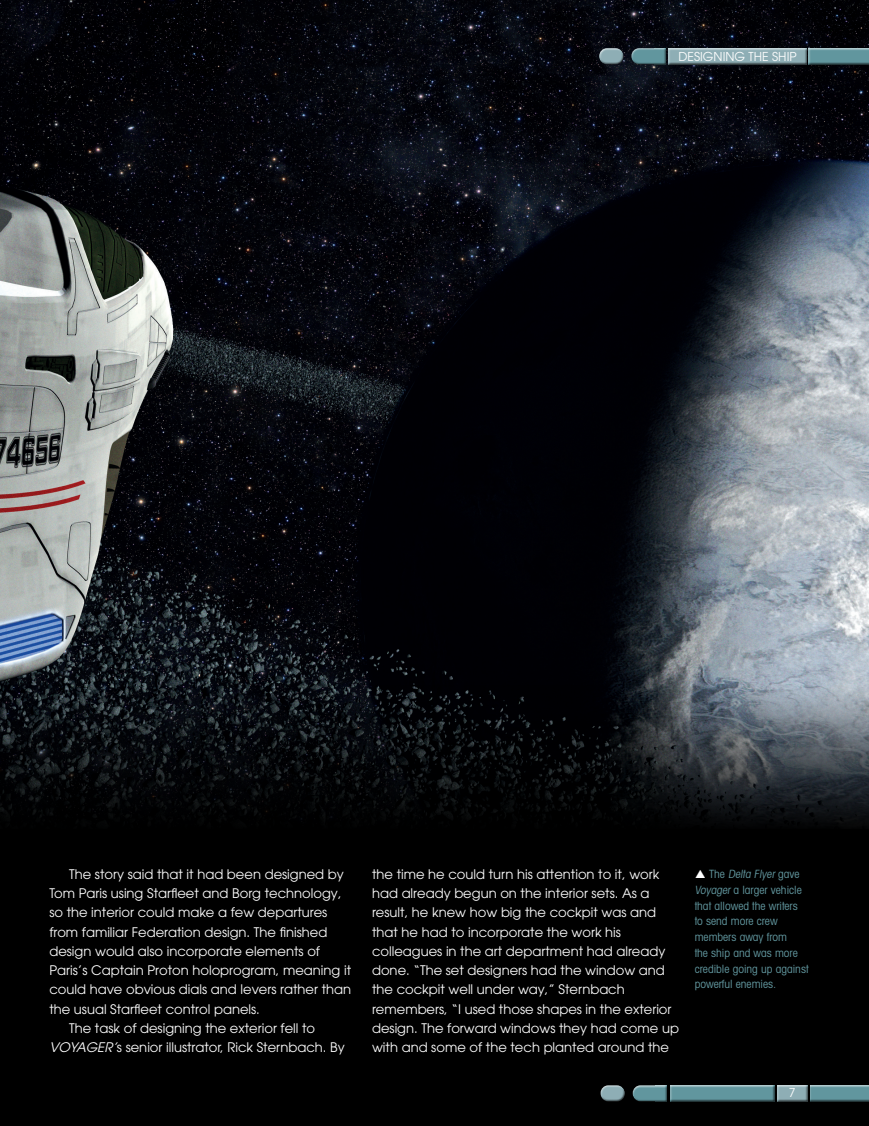
<style>
.page{position:relative;width:869px;height:1126px;background:#fff}
.page>*{position:absolute;margin:0;border:0;box-sizing:border-box;transform-origin:0 0}
.t1{font:13.12px/19.2px "Avant Garde LT";color:#fff}
.t2{font:12.25px "Avant Garde LT";color:#fff}
.t3{font:condensed 11.38px/15.8px "Avant Garde LT";color:#61969e}
.s1{font-style:italic}
</style>
<div class="page">
<div style="left:0;top:0;width:868px;height:1126px;background:#000"></div>
<img style="left:0;top:0;width:868px;height:824px">
<div style="left:629px;top:46px;width:36px;height:15px;background:#fff;opacity:.75"></div>
<div style="left:629px;top:47px;width:36px;height:18px;background:#231f20;opacity:.75"></div>
<div style="left:630px;top:1084px;width:37px;height:18px;background:#231f20;opacity:.75"></div>
<div style="left:667px;top:45px;width:141px;height:20px;background:#fff;opacity:.75"></div>
<div style="left:667px;top:47px;width:142px;height:19px;background:#231f20;opacity:.75"></div>
<div style="left:807px;top:45px;width:61px;height:20px;background:#fff;opacity:.75"></div>
<div style="left:807px;top:47px;width:61px;height:19px;background:#231f20;opacity:.75"></div>
<div style="left:598px;top:45px;width:27px;height:16px;background:#fff;opacity:.75"></div>
<div style="left:598px;top:50px;width:28px;height:16px;background:#231f20;opacity:.75"></div>
<div style="left:600px;top:1082px;width:26px;height:16px;background:#fff;opacity:.75"></div>
<div style="left:600px;top:1087px;width:27px;height:16px;background:#231f20;opacity:.75"></div>
<div style="left:669px;top:1084px;width:107px;height:19px;background:#231f20;opacity:.75"></div>
<div style="left:775px;top:1084px;width:34px;height:19px;background:#231f20;opacity:.75"></div>
<div style="left:808px;top:1084px;width:60px;height:19px;background:#231f20;opacity:.75"></div>
<p class="t2" style="left:678px;top:49px;width:120px">DESIGNING THE SHIP</p>
<p class="t1" style="left:69px;top:864px;width:276px">The story said that it had been designed by</p>
<p class="t1" style="left:49px;top:884px;width:294px">Tom Paris using Starfleet and Borg technology,</p>
<p class="t1" style="left:49px;top:903px;width:279px">so the interior could make a few departures</p>
<p class="t1" style="left:49px;top:922px;width:279px">from familiar Federation design. The finished</p>
<p class="t1" style="left:49px;top:941px;width:272px">design would also incorporate elements of</p>
<p class="t1" style="left:49px;top:961px;width:303px">Paris’s Captain Proton holoprogram, meaning it</p>
<p class="t1" style="left:49px;top:980px;width:303px">could have obvious dials and levers rather than</p>
<p class="t1" style="left:49px;top:999px;width:212px">the usual Starfleet control panels.</p>
<p class="t1" style="left:69px;top:1018px;width:247px">The task of designing the exterior fell to</p>
<p class="t1" style="left:49px;top:1038px;width:297px"><span class="s1">VOYAGER’</span>s senior illustrator, Rick Sternbach. By</p>
<p class="t1" style="left:372px;top:864px;width:308px">the time he could turn his attention to it, work had already begun on the interior sets. As a result, he knew how big the cockpit was and that he had to incorporate the work his colleagues in the art department had already done. “The set designers had the window and the cockpit well under way,” Sternbach remembers, “I used those shapes in the exterior design. The forward windows they had come up with and some of the tech planted around the</p>
<p class="t3" style="left:694px;top:866px;width:115px;text-indent:14px">T h e <span class="s1">Delta Flyer</span> g a v e<br><span class="s1">Voyager</span> a larger vehicle that allowed the writers to send more crew members away from<br>the ship and was more credible going up against powerful enemies.</p>
<p class="t2" style="left:788px;top:1086px;width:8px">7</p>
</div>
